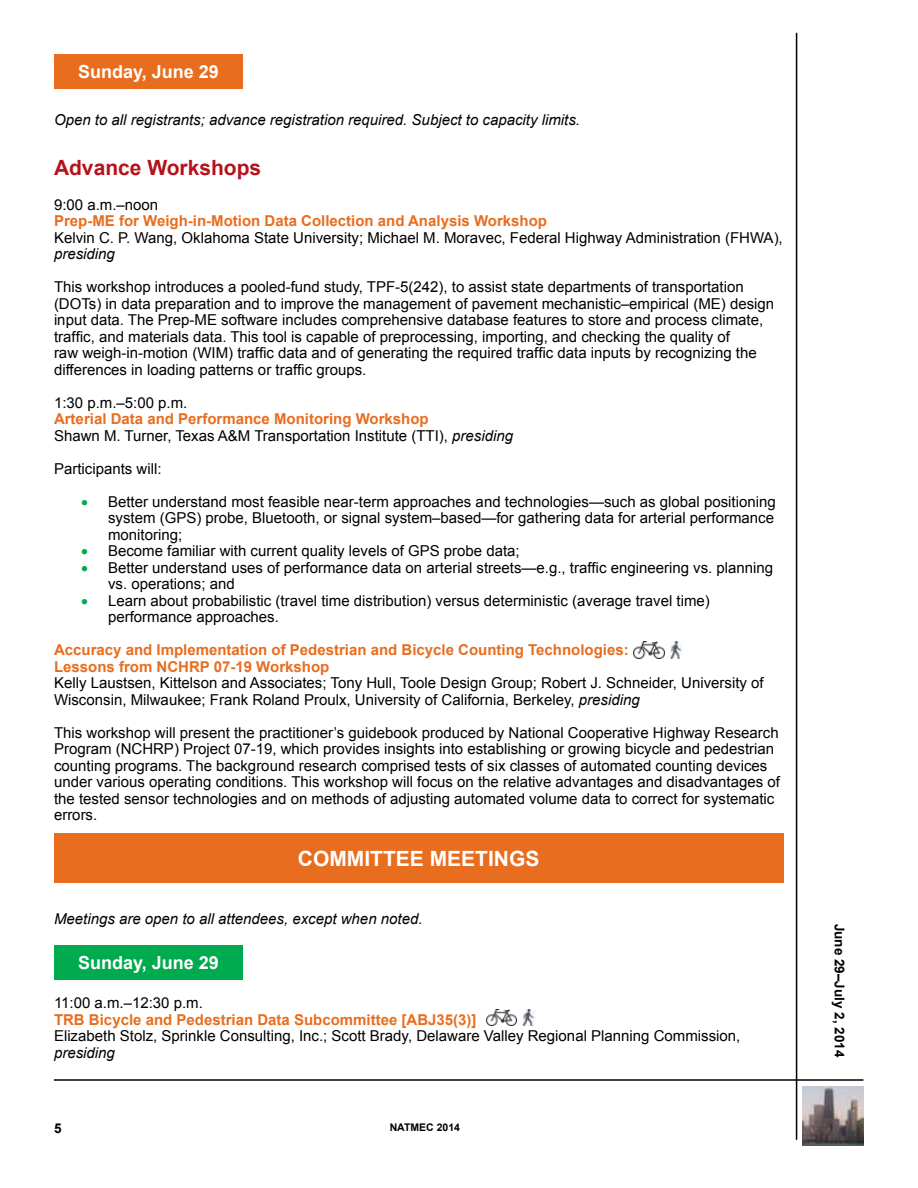
<style>
.page{position:relative;width:918px;height:1188px;background:#fff}
.page>*{position:absolute;margin:0;border:0;box-sizing:border-box;transform-origin:0 0}
.t1{font:700 21px "Arial";color:#fff}
.t2{font:700 21px "Arial";color:#b5121b}
.t3{font:700 18px "Arial";color:#fff}
.t4{font:15px/16.5px "Arial";color:#000}
.t5{font:700 15px/16.5px "Arial";color:#e86d1f}
.t6{font:italic 15px "Arial";color:#000}
.t7{font:700 13.5px "Arial";color:#000}
.t8{font:700 10.5px "Arial";color:#000}
.s1{font-weight:700;color:#e86d1f}
.s2{font-style:italic}
.s3{color:#00aa4f}
</style>
<div class="page">
<hr style="left:796px;top:33px;width:1px;height:1107px;background:#000">
<hr style="left:54px;top:1079px;width:809px;height:2px;background:#000">
<img style="left:803px;top:1086px;width:60px;height:59px">
<div style="left:54px;top:54px;width:189px;height:35px;background:#e86d1f"></div>
<div style="left:54px;top:834px;width:729px;height:49px;background:#e86d1f"></div>
<div style="left:54px;top:945px;width:189px;height:35px;background:#00aa4f"></div>
<img style="left:634px;top:642px;width:31px;height:16px">
<img style="left:669px;top:642px;width:14px;height:16px">
<img style="left:486px;top:1009px;width:31px;height:17px">
<img style="left:521px;top:1009px;width:14px;height:17px">
<p class="t3" style="left:78px;top:60px;width:142px">Sunday, June 29</p>
<p class="t6" style="left:54px;top:110px;width:528px">Open to all registrants; advance registration required. Subject to capacity limits.</p>
<h1 class="t2" style="left:54px;top:154px;width:209px">Advance Workshops</h1>
<p class="t4" style="left:54px;top:196px;width:106px">9:00 a.m.–noon</p>
<p class="t5" style="left:54px;top:213px;width:495px">Prep-ME for Weigh-in-Motion Data Collection and Analysis Workshop</p>
<p class="t4" style="left:54px;top:229px;width:730px">Kelvin C. P. Wang, Oklahoma State University; Michael M. Moravec, Federal Highway Administration (FHWA),</p>
<p class="t6" style="left:54px;top:244px;width:62px">presiding</p>
<p class="t4" style="left:54px;top:279px;width:722px">This workshop introduces a pooled-fund study, TPF-5(242), to assist state departments of transportation (DOTs) in data preparation and to improve the management of pavement mechanistic–empirical (ME) design input data. The Prep-ME software includes comprehensive database features to store and process climate, traffic, and materials data. This tool is capable of preprocessing, importing, and checking the quality of<br>raw weigh-in-motion (WIM) traffic data and of generating the required traffic data inputs by recognizing the differences in loading patterns or traffic groups.</p>
<p class="t4" style="left:54px;top:394px;width:135px">1:30 p.m.–5:00 p.m.</p>
<p class="t4" style="left:54px;top:411px;width:461px"><span class="s1">Arterial Data and Performance Monitoring Workshop<br></span>Shawn M. Turner, Texas A&amp;M Transportation Institute (TTI), <span class="s2">presiding</span></p>
<p class="t4" style="left:54px;top:460px;width:109px">Participants will:</p>
<p class="t4" style="left:108px;top:493px;width:669px;text-align:justify;text-indent:-27px"><span class="s3">•</span> Better understand most feasible near-term approaches and technologies—such as global positioning system (GPS) probe, Bluetooth, or signal system–based—for gathering data for arterial performance monitoring;</p>
<p class="t4" style="left:81px;top:543px;width:440px"><span class="s3">•</span> Become familiar with current quality levels of GPS probe data;</p>
<p class="t4" style="left:108px;top:559px;width:667px;text-indent:-27px"><span class="s3">•</span> Better understand uses of performance data on arterial streets—e.g., traffic engineering vs. planning vs. operations; and</p>
<p class="t4" style="left:108px;top:592px;width:603px;text-indent:-27px"><span class="s3">•</span> Learn about probabilistic (travel time distribution) versus deterministic (average travel time) performance approaches.</p>
<p class="t5" style="left:54px;top:642px;width:576px">Accuracy and Implementation of Pedestrian and Bicycle Counting Technologies:<br>Lessons from NCHRP 07-19 Workshop</p>
<p class="t4" style="left:54px;top:675px;width:711px">Kelly Laustsen, Kittelson and Associates; Tony Hull, Toole Design Group; Robert J. Schneider, University of<br>Wisconsin, Milwaukee; Frank Roland Proulx, University of California, Berkeley, <span class="s2">presiding</span></p>
<p class="t4" style="left:54px;top:724px;width:727px">This workshop will present the practitioner’s guidebook produced by National Cooperative Highway Research Program (NCHRP) Project 07-19, which provides insights into establishing or growing bicycle and pedestrian counting programs. The background research comprised tests of six classes of automated counting devices under various operating conditions. This workshop will focus on the relative advantages and disadvantages of the tested sensor technologies and on methods of adjusting automated volume data to correct for systematic errors.</p>
<h1 class="t1" style="left:298px;top:845px;width:243px">COMMITTEE MEETINGS</h1>
<p class="t6" style="left:54px;top:909px;width:370px">Meetings are open to all attendees, except when noted.</p>
<p class="t3" style="left:78px;top:951px;width:142px">Sunday, June 29</p>
<p class="t4" style="left:54px;top:995px;width:150px">11:00 a.m.–12:30 p.m.</p>
<p class="t5" style="left:54px;top:1012px;width:424px">TRB Bicycle and Pedestrian Data Subcommittee [ABJ35(3)]</p>
<p class="t4" style="left:54px;top:1028px;width:688px">Elizabeth Stolz, Sprinkle Consulting, Inc.; Scott Brady, Delaware Valley Regional Planning Commission,</p>
<p class="t6" style="left:54px;top:1043px;width:62px">presiding</p>
<p class="t7" style="left:54px;top:1119px;width:9px">5</p>
<p class="t8" style="left:390px;top:1120px;width:72px">NATMEC 2014</p>
<p class="t7" style="left:849px;top:924px;width:135px;rotate:90deg">June 29–July 2, 2014</p>
</div>
